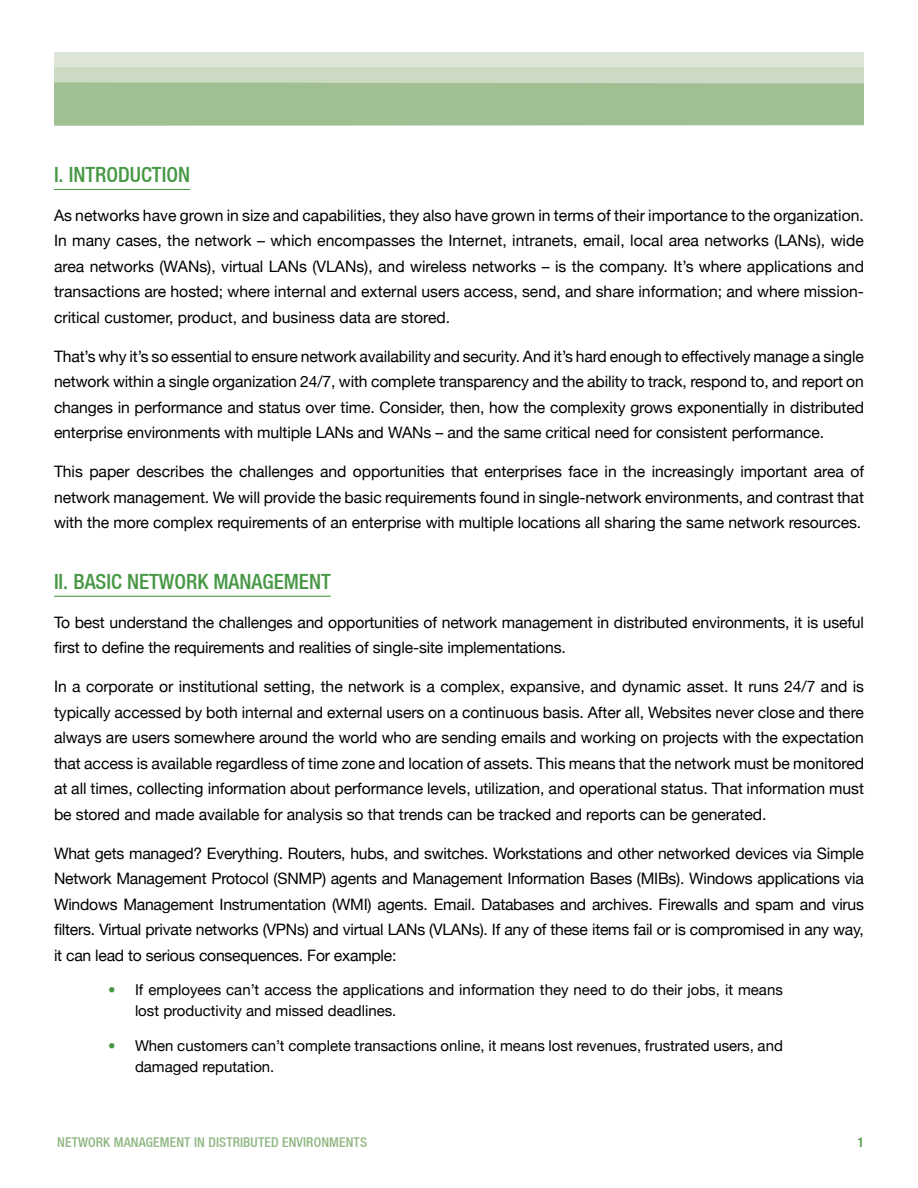
<style>
.page{position:relative;width:918px;height:1188px;background:#fff}
.page>*{position:absolute;margin:0;border:0;box-sizing:border-box;transform-origin:0 0}
.t1{font:500 condensed 21px "Helvetica Neue LT";color:#489846}
.t2{font:15.75px/25.5px "Helvetica Neue";letter-spacing:-.01em;color:#000;text-align:justify}
.t3{font:15px/21px "Helvetica Neue";color:#000}
.t4{font:500 condensed 13.5px "Helvetica Neue LT";letter-spacing:.01em;color:#90b783}
.s1{color:#489846}
</style>
<div class="page">
<div style="left:54px;top:52px;width:810px;height:42px;background:#dee6d8"></div>
<div style="left:54px;top:67px;width:810px;height:42px;background:#ccdac3"></div>
<div style="left:54px;top:82px;width:810px;height:44px;background:#a0c094"></div>
<hr style="left:54px;top:189px;width:136px;height:1px;background:#489846">
<hr style="left:54px;top:596px;width:277px;height:1px;background:#489846">
<h1 class="t1" style="left:54px;top:162px;width:135px">I. INTRODUCTION</h1>
<p class="t2" style="left:54px;top:202px;width:812px">As networks have grown in size and capabilities, they also have grown in terms of their importance to the organization.<br>In many cases, the network – which encompasses the Internet, intranets, email, local area networks (LANs), wide area networks (WANs), virtual LANs (VLANs), and wireless networks – is the company. It’s where applications and transactions are hosted; where internal and external users access, send, and share information; and where mission&shy;critical customer, product, and business data are stored.</p>
<p class="t2" style="left:54px;top:343px;width:812px">That’s why it’s so essential to ensure network availability and security. And it’s hard enough to effectively manage a single network within a single organization 24/7, with complete transparency and the ability to track, respond to, and report on changes in performance and status over time. Consider, then, how the complexity grows exponentially in distributed enterprise environments with multiple LANs and WANs – and the same critical need for consistent performance.</p>
<p class="t2" style="left:54px;top:459px;width:812px">This paper describes the challenges and opportunities that enterprises face in the increasingly important area of network management. We will provide the basic requirements found in single-network environments, and contrast that with the more complex requirements of an enterprise with multiple locations all sharing the same network resources.</p>
<h1 class="t1" style="left:54px;top:569px;width:278px">II. BASIC NETWORK MANAGEMENT</h1>
<p class="t2" style="left:54px;top:609px;width:812px">To best understand the challenges and opportunities of network management in distributed environments, it is useful first to define the requirements and realities of single-site implementations.</p>
<p class="t2" style="left:54px;top:674px;width:812px">In a corporate or institutional setting, the network is a complex, expansive, and dynamic asset. It runs 24/7 and is typically accessed by both internal and external users on a continuous basis. After all, Websites never close and there always are users somewhere around the world who are sending emails and working on projects with the expectation that access is available regardless of time zone and location of assets. This means that the network must be monitored at all times, collecting information about performance levels, utilization, and operational status. That information must be stored and made available for analysis so that trends can be tracked and reports can be generated.</p>
<p class="t2" style="left:54px;top:840px;width:812px">What gets managed? Everything. Routers, hubs, and switches. Workstations and other networked devices via Simple Network Management Protocol (SNMP) agents and Management Information Bases (MIBs). Windows applications via Windows Management Instrumentation (WMI) agents. Email. Databases and archives. Firewalls and spam and virus filters. Virtual private networks (VPNs) and virtual LANs (VLANs). If any of these items fail or is compromised in any way, it can lead to serious consequences. For example:</p>
<p class="t3" style="left:135px;top:979px;width:649px;text-indent:-27px"><span class="s1">•</span> If employees can’t access the applications and information they need to do their jobs, it means lost productivity and missed deadlines.</p>
<p class="t3" style="left:135px;top:1035px;width:649px;text-indent:-27px"><span class="s1">•</span> When customers can’t complete transactions online, it means lost revenues, frustrated users, and damaged reputation.</p>
<p class="t4" style="left:57px;top:1134px;width:311px">NETWORK MANAGEMENT IN DISTRIBUTED ENVIRONM ENTS</p>
</div>
